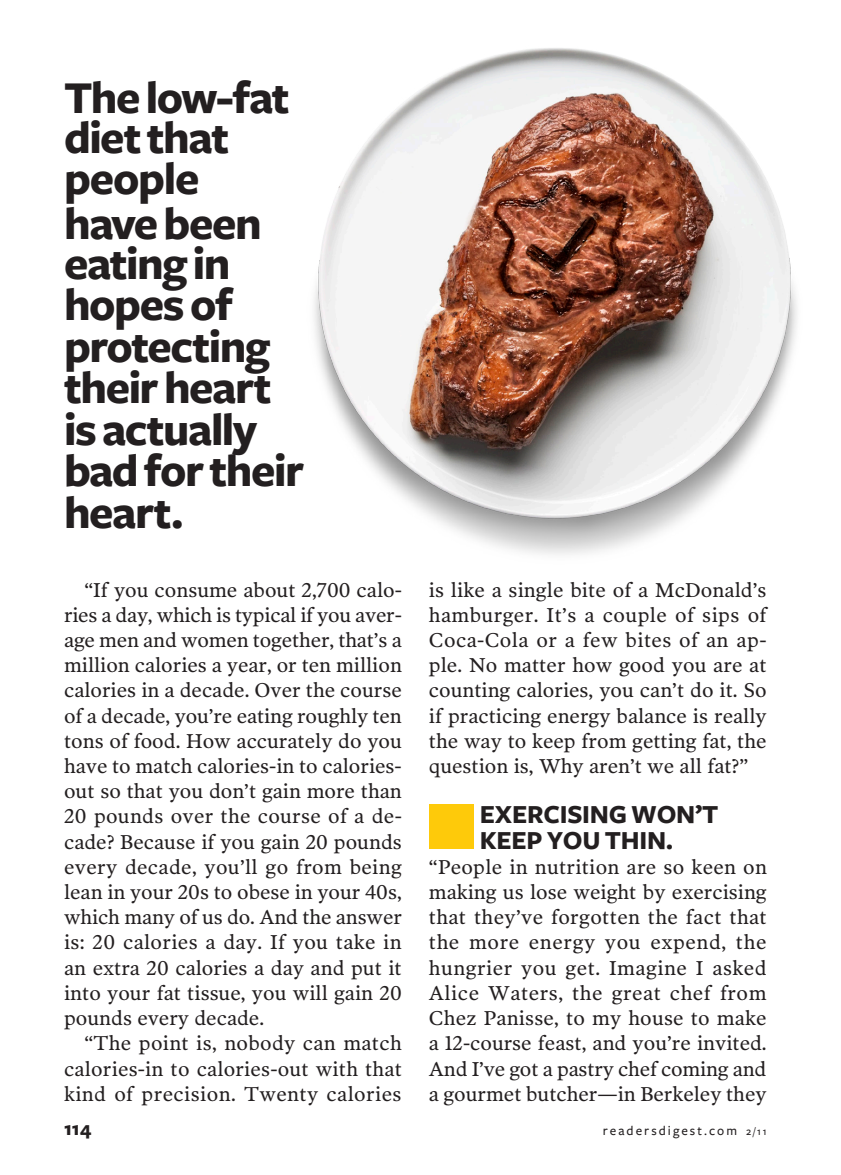
<style>
.page{position:relative;width:841px;height:1175px;background:#fff}
.page>*{position:absolute;margin:0;border:0;box-sizing:border-box;transform-origin:0 0}
.Well_Dek_FrtSansBld{font:700 47.25px/41.4px "Freight Sans";letter-spacing:-.03em;color:#231f20}
.Body_Txt_WELL_IND{font:700 27px/25.2px "Freight Sans";letter-spacing:-.01em;color:#231f20;text-align:center}
.Body_Txt_WELL_IND-2{font:20.25px/25.2px "Poynter OS Text Two L";color:#231f20;text-align:justify}
.t1{font:700 20.25px "Freight Sans";color:#231f20}
.t2{font:500 13.5px "Freight Sans";letter-spacing:.15em;color:#231f20}
.s1{color:#feca0a}
.s2{font-size:11.25px}
</style>
<div class="page">
<img style="left:314px;top:48px;width:483px;height:507px">
<p class="Well_Dek_FrtSansBld" style="left:64px;top:79px;width:227px;line-height:40.5px">The low-fat diet that people</p>
<p class="Well_Dek_FrtSansBld" style="left:64px;top:204px;width:199px">have been</p>
<p class="Well_Dek_FrtSansBld" style="left:64px;top:245px;width:241px">eating in hopes of protecting their heart is actually bad for their heart.</p>
<p class="Body_Txt_WELL_IND-2" style="left:64px;top:576px;width:339px;text-indent:20px">“If you consume about 2,700 calo&shy;ries a day, which is typical if you aver&shy;age men and women together, that’s a million calories a year, or ten million calories in a decade. Over the course of a decade, you’re eating roughly ten tons of food. How accurately do you have to match calories-in to calories&shy;out so that you don’t gain more than 20 pounds over the course of a de&shy;cade? Because if you gain 20 pounds every decade, you’ll go from being lean in your 20s to obese in your 40s, which many of us do. And the answer is: 20 calories a day. If you take in an extra 20 calories a day and put it into your fat tissue, you will gain 20 pounds every decade.</p>
<p class="Body_Txt_WELL_IND-2" style="left:64px;top:1030px;width:339px;text-indent:20px">“The point is, nobody can match calories-in to calories-out with that kind of precision. Twenty calories</p>
<p class="Body_Txt_WELL_IND-2" style="left:429px;top:576px;width:339px">is like a single bite of a McDonald’s hamburger. It’s a couple of sips of Coca-Cola or a few bites of an ap&shy;ple. No matter how good you are at counting calories, you can’t do it. So if practicing energy balance is really the way to keep from getting fat, the question is, Why aren’t we all fat?”</p>
<p class="Body_Txt_WELL_IND" style="left:426px;top:803px;width:293px"><span class="s1">■</span> EXERCISING WON’T<br>KEEP YOU THIN.</p>
<p class="Body_Txt_WELL_IND-2" style="left:429px;top:853px;width:339px">“People in nutrition are so keen on making us lose weight by exercising that they’ve forgotten the fact that the more energy you expend, the hungrier you get. Imagine I asked Alice Waters, the great chef from Chez Panisse, to my house to make a 12-course feast, and you’re invited.<br>And I’ve got a pastry chef coming and a gourmet butcher—in Berkeley they</p>
<p class="t1" style="left:64px;top:1117px;width:29px">114</p>
<p class="t2" style="left:602px;top:1123px;width:165px">readersdigest.com <span class="s2">2/11</span></p>
</div>
